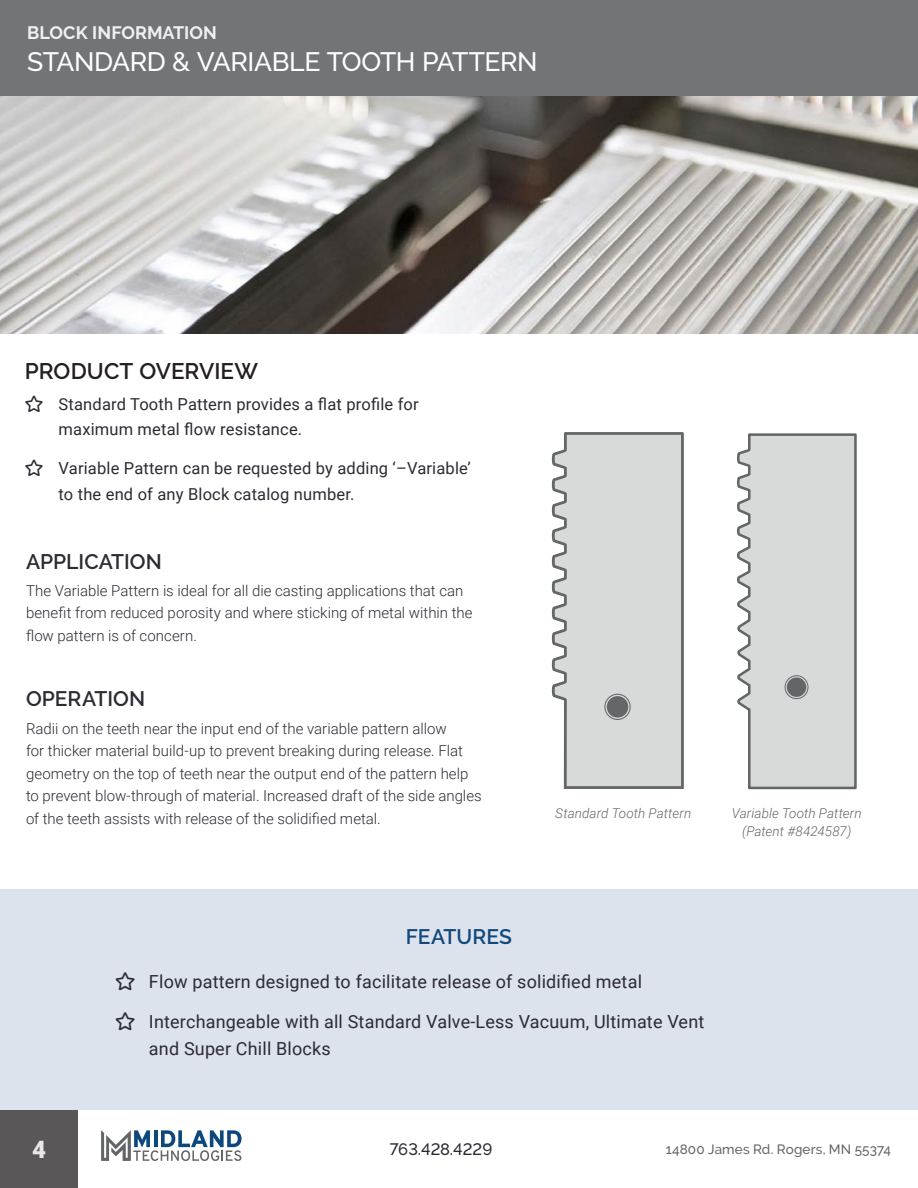
<style>
.page{position:relative;width:918px;height:1188px;background:#fff}
.page>*{position:absolute;margin:0;border:0;box-sizing:border-box;transform-origin:0 0}
.Page_Header{font:500 26.55px "Raleway";letter-spacing:-.015em;color:#fff}
.t1{font:900 24px "Roboto";color:#e8e8e8}
.White_Lead_Header{font:600 22.5px "Raleway";color:#231f20}
.Blue_Header{font:600 21px "Raleway";color:#2d2a33}
.Grey_Header{font:600 21px "Raleway";letter-spacing:.005em;color:#13487d}
.t2{font:18px/27px "Roboto";letter-spacing:.01em;color:#2d2a33}
.Page_Subheader{font:700 18px "Raleway";letter-spacing:.005em;color:#eff0f0}
.t3{font:16.5px/25.5px "Roboto";letter-spacing:.01em;color:#2d2a33}
.t4{font:500 16.5px "Raleway";letter-spacing:.005em;color:#2d2a33}
.Body_Text{font:300 15px/22.5px "Roboto";color:#2d2a33}
.Italics_Callout{font:italic 300 13.5px "Roboto";letter-spacing:.005em;color:#636667}
.t5{font:500 13.5px "Raleway";letter-spacing:.01em;color:#636667}
</style>
<div class="page">
<div style="left:0;top:0;width:918px;height:96px;background:#727576"></div>
<svg style="left:553px;top:432px;width:131px;height:357px;background:#d2d3d3"></svg>
<div style="left:604px;top:694px;width:27px;height:26px;border:1px solid #636767;border-radius:50%"></div>
<div style="left:607px;top:696px;width:21px;height:22px;background:#636767;border-radius:50%"></div>
<img style="left:0;top:96px;width:918px;height:237px">
<svg style="left:737px;top:433px;width:120px;height:357px;background:#d4d5d5"></svg>
<div style="left:785px;top:675px;width:23px;height:24px;border:1px solid #636667;border-radius:50%"></div>
<div style="left:787px;top:677px;width:19px;height:20px;background:#636667;border-radius:50%"></div>
<div style="left:0;top:890px;width:918px;height:220px;background:#dce3ec"></div>
<svg style="left:101px;top:1130px;width:141px;height:31px"></svg>
<div style="left:0;top:1110px;width:78px;height:78px;background:#595757"></div>
<p class="Page_Subheader" style="left:27px;top:23px;width:192px">BLOCK INFORMATION</p>
<p class="Page_Header" style="left:27px;top:46px;width:512px">STANDARD &amp; VARIABLE TOOTH PATTERN</p>
<p class="White_Lead_Header" style="left:25px;top:358px;width:235px">PRODUCT OVERVIEW</p>
<p class="t3" style="left:59px;top:390px;width:362px">Standard Tooth Pattern provides a flat profile for maximum metal flow resistance.</p>
<p class="t3" style="left:59px;top:455px;width:414px">Variable Pattern can be requested by adding ‘–Variable’ to the end of any Block catalog number.</p>
<p class="Blue_Header" style="left:26px;top:550px;width:137px">APPLICATION</p>
<p class="Body_Text" style="left:26px;top:579px;width:448px">The Variable Pattern is ideal for all die casting applications that can benefit from reduced porosity and where sticking of metal within the flow pattern is of concern.</p>
<p class="Blue_Header" style="left:26px;top:687px;width:121px">OPERATION</p>
<p class="Body_Text" style="left:26px;top:717px;width:457px">Radii on the teeth near the input end of the variable pattern allow<br>for thicker material build-up to prevent breaking during release. Flat geometry on the top of teeth near the output end of the pattern help to prevent blow-through of material. Increased draft of the side angles of the teeth assists with release of the solidified metal.</p>
<p class="Grey_Header" style="left:406px;top:924px;width:108px">FEATURES</p>
<p class="Italics_Callout" style="left:555px;top:804px;width:138px">Standard Tooth Pattern</p>
<p class="Italics_Callout" style="left:732px;top:804px;width:131px">Variable Tooth Pattern</p>
<p class="Italics_Callout" style="left:742px;top:822px;width:111px">(Patent #8424587)</p>
<p class="t2" style="left:149px;top:967px;width:495px">Flow pattern designed to facilitate release of solidified metal</p>
<p class="t2" style="left:149px;top:1008px;width:557px">Interchangeable with all Standard Valve-Less Vacuum, Ultimate Vent and Super Chill Blocks</p>
<h2 class="t1" style="left:32px;top:1133px;width:15px">4</h2>
<p class="t4" style="left:390px;top:1140px;width:104px">763.428.4229</p>
<p class="t5" style="left:666px;top:1141px;width:227px">14800 James Rd. Rogers, MN 55374</p>
</div>
